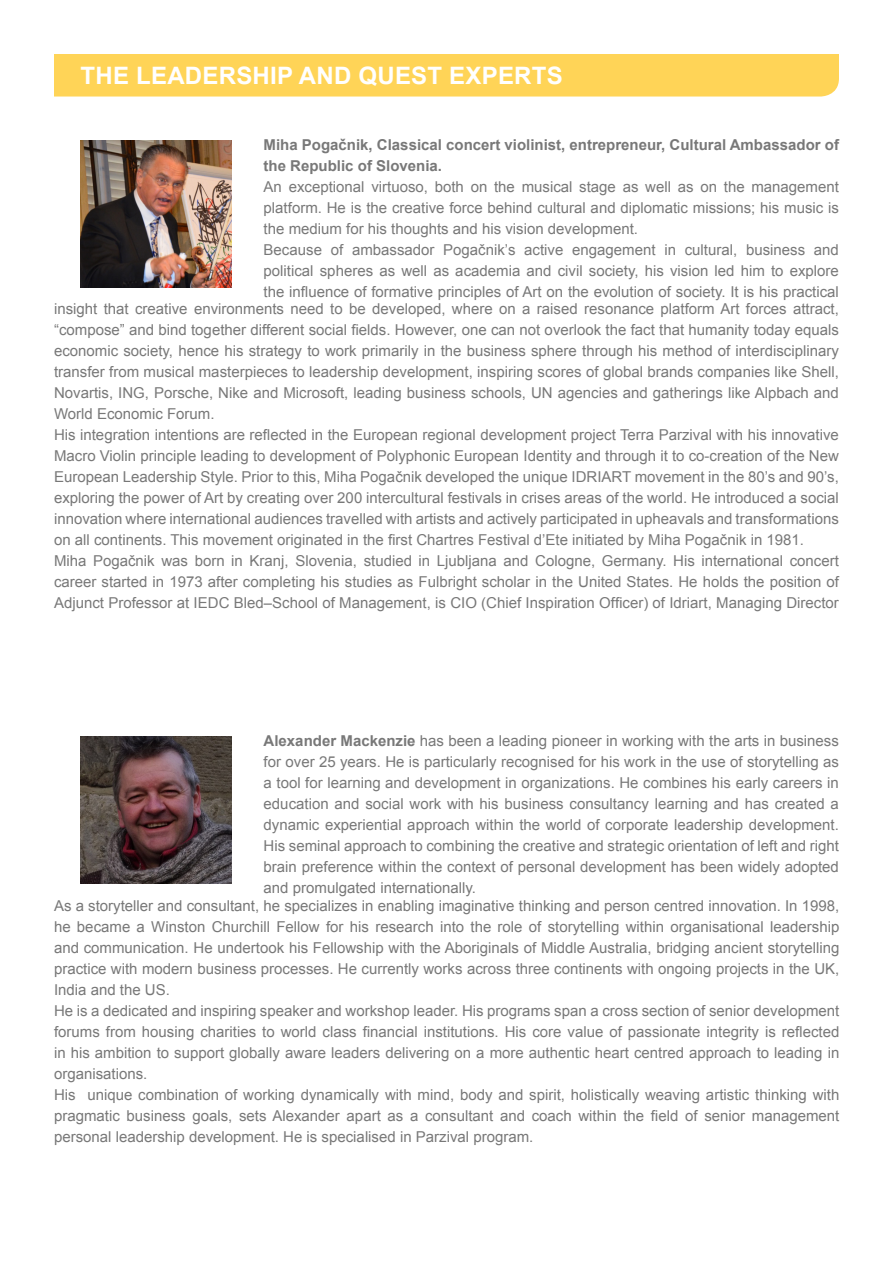
<style>
.page{position:relative;width:893px;height:1263px;background:#fff}
.page>*{position:absolute;margin:0;border:0;box-sizing:border-box;transform-origin:0 0}
.t1{font:700 24px "Arial";letter-spacing:.01em;color:#fff}
.t2{font:15px/21px "Arial";color:#787878;text-align:justify}
.t3{font:700 15px/21px "Arial";color:#787878}
.s1{font-weight:700}
</style>
<div class="page">
<div style="left:54px;top:54px;width:785px;height:43px;background:#ffd457"></div>
<img style="left:81px;top:140px;width:151px;height:147px">
<img style="left:81px;top:737px;width:151px;height:146px">
<p class="t1" style="left:81px;top:60px;width:484px">THE LEADERSHIP AND QUEST EXPERTS</p>
<p class="t3" style="left:264px;top:134px;width:577px">Miha Pogačnik, Classical concert violinist, entrepreneur, Cultural Ambassador of the Republic of Slovenia.</p>
<p class="t2" style="left:264px;top:176px;width:577px">An exceptional virtuoso, both on the musical stage as well as on the management platform. He is the creative force behind cultural and diplomatic missions; his music is the medium for his thoughts and his vision development.</p>
<p class="t2" style="left:264px;top:239px;width:577px">Because of ambassador Pogačnik’s active engagement in cultural, business and political spheres as well as academia and civil society, his vision led him to explore the influence of formative principles of Art on the evolution of society. It is his practical</p>
<p class="t2" style="left:54px;top:299px;width:786px">insight that creative environments need to be developed, where on a raised resonance platform Art forces attract, “compose” and bind together different social fields. However, one can not overlook the fact that humanity today equals economic society, hence his strategy to work primarily in the business sphere through his method of interdisciplinary transfer from musical masterpieces to leadership development, inspiring scores of global brands companies like Shell, Novartis, ING, Porsche, Nike and Microsoft, leading business schools, UN agencies and gatherings like Alpbach and World Economic Forum.</p>
<p class="t2" style="left:54px;top:425px;width:786px">His integration intentions are reflected in the European regional development project Terra Parzival with his innovative Macro Violin principle leading to development of Polyphonic European Identity and through it to co-creation of the New European Leadership Style. Prior to this, Miha Pogačnik developed the unique IDRIART movement in the 80’s and 90’s, exploring the power of Art by creating over 200 intercultural festivals in crises areas of the world. He introduced a social innovation where international audiences travelled with artists and actively participated in upheavals and transformations on all continents. This movement originated in the first Chartres Festival d’Ete initiated by Miha Pogačnik in 1981.</p>
<p class="t2" style="left:54px;top:551px;width:786px">Miha Pogačnik was born in Kranj, Slovenia, studied in Ljubljana and Cologne, Germany. His international concert career started in 1973 after completing his studies as Fulbright scholar in the United States. He holds the position of Adjunct Professor at IEDC Bled–School of Management, is CIO (Chief Inspiration Officer) of Idriart, Managing Director</p>
<p class="t2" style="left:264px;top:731px;width:577px"><span class="s1">Alexander Mackenzie</span> has been a leading pioneer in working with the arts in business for over 25 years. He is particularly recognised for his work in the use of storytelling as a tool for learning and development in organizations. He combines his early careers in education and social work with his business consultancy learning and has created a dynamic experiential approach within the world of corporate leadership development.<br>His seminal approach to combining the creative and strategic orientation of left and right brain preference within the context of personal development has been widely adopted and promulgated internationally.</p>
<p class="t2" style="left:54px;top:895px;width:787px">As a storyteller and consultant, he specializes in enabling imaginative thinking and person centred innovation. In 1998, he became a Winston Churchill Fellow for his research into the role of storytelling within organisational leadership and communication. He undertook his Fellowship with the Aboriginals of Middle Australia, bridging ancient storytelling practice with modern business processes. He currently works across three continents with ongoing projects in the UK, India and the US.</p>
<p class="t2" style="left:54px;top:1000px;width:787px">He is a dedicated and inspiring speaker and workshop leader. His programs span a cross section of senior development forums from housing charities to world class financial institutions. His core value of passionate integrity is reflected in his ambition to support globally aware leaders delivering on a more authentic heart centred approach to leading in organisations.</p>
<p class="t2" style="left:54px;top:1084px;width:787px">His unique combination of working dynamically with mind, body and spirit, holistically weaving artistic thinking with pragmatic business goals, sets Alexander apart as a consultant and coach within the field of senior management personal leadership development. He is specialised in Parzival program.</p>
</div>
